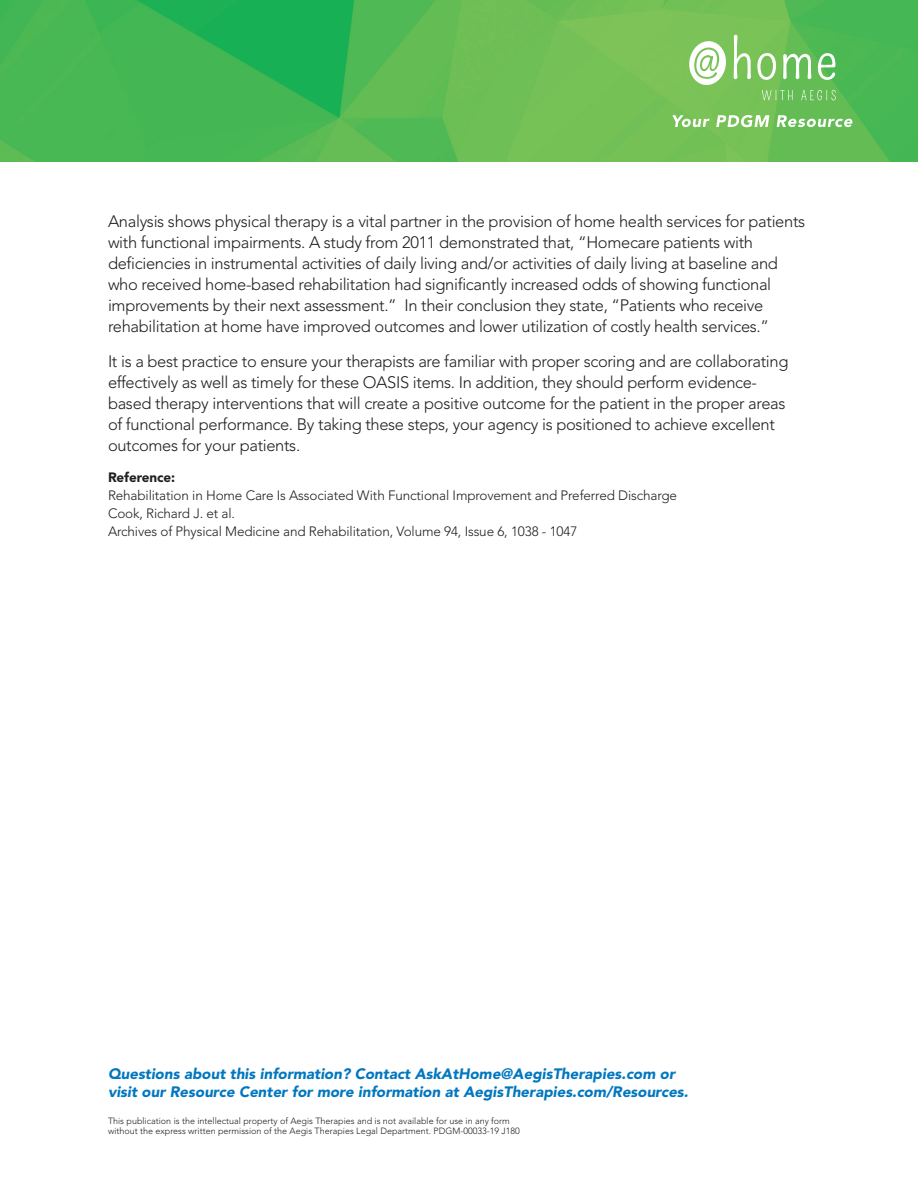
<style>
.page{position:relative;width:918px;height:1188px;background:#fff}
.page>*{position:absolute;margin:0;border:0;box-sizing:border-box;transform-origin:0 0}
.body{font:300 16.5px/21px "Avenir";letter-spacing:-.02em;color:#231f20}
.t1{font:italic 900 15px/18px "Avenir";color:#0077c0}
.body-2{font:300 13.5px "Avenir";letter-spacing:-.01em;color:#231f20}
.body-3{font:900 13.5px "Avenir";letter-spacing:-.01em;color:#231f20}
.t2{font:300 9px/10.8px "Avenir";color:#231f20}
</style>
<div class="page">
<img style="left:0;top:0;width:918px;height:162px">
<svg style="left:672px;top:115px;width:181px;height:12px"></svg>
<svg style="left:688px;top:40px;width:40px;height:46px"></svg>
<svg style="left:734px;top:35px;width:17px;height:44px"></svg>
<svg style="left:757px;top:53px;width:19px;height:27px"></svg>
<svg style="left:783px;top:54px;width:28px;height:25px"></svg>
<svg style="left:818px;top:53px;width:18px;height:27px"></svg>
<svg style="left:762px;top:90px;width:31px;height:10px"></svg>
<svg style="left:801px;top:90px;width:35px;height:10px"></svg>
<p class="body" style="left:108px;top:211px;width:699px">Analysis shows physical therapy is a vital partner in the provision of home health services for patients with functional impairments. A study from 2011 demonstrated that, “Homecare patients with deficiencies in instrumental activities of daily living and/or activities of daily living at baseline and who received home-based rehabilitation had significantly increased odds of showing functional improvements by their next assessment.” In their conclusion they state, “Patients who receive rehabilitation at home have improved outcomes and lower utilization of costly health services.”</p>
<p class="body" style="left:108px;top:350px;width:682px">It is a best practice to ensure your therapists are familiar with proper scoring and are collaborating effectively as well as timely for these OASIS items. In addition, they should perform evidence&shy;based therapy interventions that will create a positive outcome for the patient in the proper areas of functional performance. By taking these steps, your agency is positioned to achieve excellent outcomes for your patients.</p>
<p class="body-3" style="left:108px;top:469px;width:69px">Reference:</p>
<p class="body-2" style="left:108px;top:487px;width:571px">Rehabilitation in Home Care Is Associated With Functional Improvement and Preferred Discharge</p>
<p class="body-2" style="left:108px;top:505px;width:129px">Cook, Richard J. et al.</p>
<p class="body-2" style="left:108px;top:523px;width:471px">Archives of Physical Medicine and Rehabilitation, Volume 94, Issue 6, 1038 - 1047</p>
<p class="t1" style="left:108px;top:1065px;width:582px">Questions about this information? Contact AskAtHome@AegisTherapies.com or visit our Resource Center for more information at AegisTherapies.com/Resources.</p>
<p class="t2" style="left:108px;top:1115px;width:413px">This publication is the intellectual property of Aegis Therapies and is not available for use in any form without the express written permission of the Aegis Therapies Legal Department. PDGM-00033-19 J180</p>
</div>
